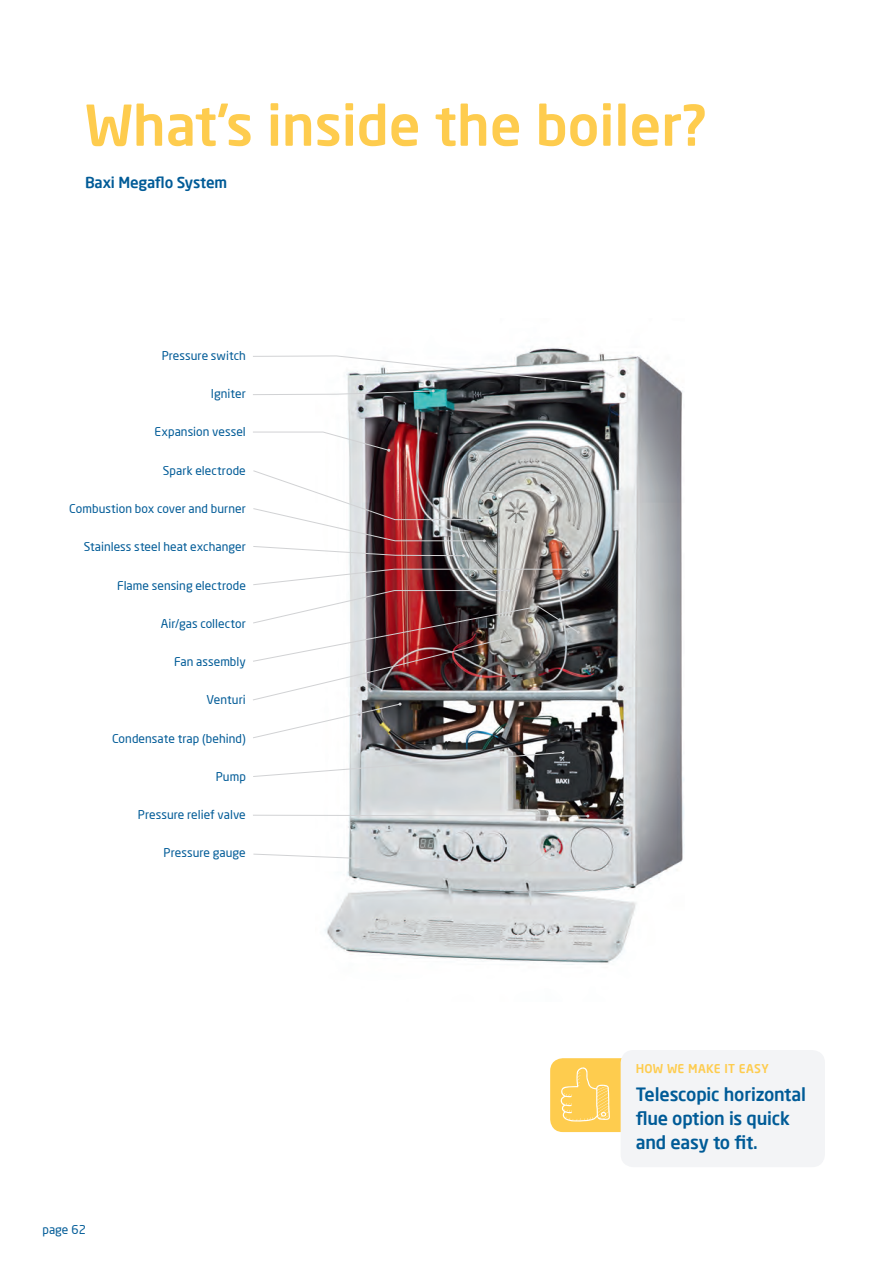
<style>
.page{position:relative;width:893px;height:1263px;background:#fff}
.page>*{position:absolute;margin:0;border:0;box-sizing:border-box;transform-origin:0 0}
.t1{font:500 55.5px "Neo Sans Pro";color:#fecc4e}
.t2{font:500 18px/24px "Neo Sans Pro";letter-spacing:-.01em;color:#005b97}
.t3{font:500 15px "Neo Sans Pro";letter-spacing:-.01em;color:#005b97}
.t4{font:12px "Neo Sans Pro";letter-spacing:.005em;color:#005b97}
.t5{font:500 12px "Neo Sans Pro";letter-spacing:.03em;color:#fecc4e}
</style>
<div class="page">
<img style="left:325px;top:348px;width:359px;height:617px">
<svg style="left:253px;top:355px;width:343px;height:40px"></svg>
<svg style="left:253px;top:431px;width:137px;height:21px"></svg>
<div style="left:550px;top:1058px;width:251px;height:74px;background:#fecc4e;border-radius:13px"></div>
<div style="left:621px;top:1050px;width:204px;height:117px;background:#f3f4f6;border-radius:13px"></div>
<img style="left:253px;top:470px;width:236px;height:87px">
<img style="left:253px;top:568px;width:327px;height:171px">
<svg style="left:253px;top:751px;width:311px;height:26px"></svg>
<svg style="left:253px;top:814px;width:336px;height:3px"></svg>
<svg style="left:253px;top:848px;width:301px;height:18px"></svg>
<svg style="left:561px;top:1067px;width:49px;height:54px"></svg>
<h1 class="t1" style="left:85px;top:90px;width:623px">What’s inside the boiler?</h1>
<p class="t3" style="left:85px;top:173px;width:144px">Baxi Megaflo System</p>
<p class="t4" style="left:162px;top:348px;width:86px">Pressure switch</p>
<p class="t4" style="left:211px;top:386px;width:37px">Igniter</p>
<p class="t4" style="left:155px;top:425px;width:93px">Expansion vessel</p>
<p class="t4" style="left:163px;top:463px;width:84px">Spark electrode</p>
<p class="t4" style="left:69px;top:501px;width:178px">Combustion box cover and burner</p>
<p class="t4" style="left:84px;top:539px;width:164px">Stainless steel heat exchanger</p>
<p class="t4" style="left:117px;top:578px;width:130px">Flame sensing electrode</p>
<p class="t4" style="left:161px;top:616px;width:87px">Air/gas collector</p>
<p class="t4" style="left:174px;top:654px;width:73px">Fan assembly</p>
<p class="t4" style="left:207px;top:693px;width:41px">Venturi</p>
<p class="t4" style="left:112px;top:731px;width:135px">Condensate trap (behind)</p>
<p class="t4" style="left:216px;top:769px;width:32px">Pump</p>
<p class="t4" style="left:138px;top:807px;width:109px">Pressure relief valve</p>
<p class="t4" style="left:164px;top:846px;width:84px">Pressure gauge</p>
<p class="t4" style="left:43px;top:1223px;width:45px">page 62</p>
<p class="t5" style="left:636px;top:1061px;width:135px">HOW WE MAKE IT EASY</p>
<h2 class="t2" style="left:636px;top:1082px;width:172px">Telescopic horizontal flue option is quick and easy to fit.</h2>
</div>
